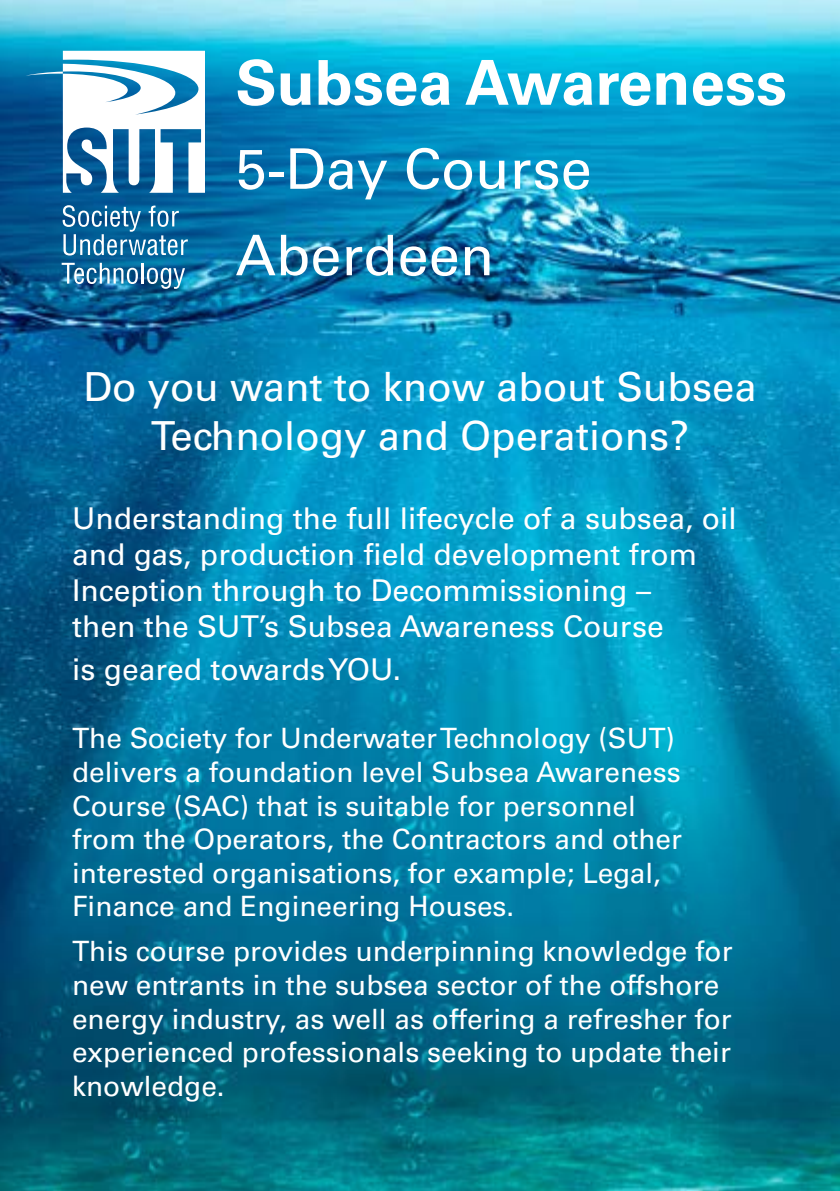
<style>
.page{position:relative;width:840px;height:1191px;background:#fff}
.page>*{position:absolute;margin:0;border:0;box-sizing:border-box;transform-origin:0 0}
.t1{font:700 62px "Univers LT";color:#fff}
.t2{font:56px/86.4px "Univers LT";color:#fff}
.t3{font:40px/48px "Univers LT";color:#fff;text-align:center}
.t4{font:30px/36px "Univers LT";color:#fff}
.t5{font:28px/33.6px "Univers LT";color:#fff}
</style>
<div class="page">
<img style="left:0;top:0;width:839px;height:1191px">
<svg style="left:63px;top:205px;width:125px;height:50px;background:#3c83ae"></svg>
<svg style="left:62px;top:263px;width:76px;height:21px"></svg>
<hr style="left:141px;top:263px;width:2px;height:20px;background:#fff">
<svg style="left:147px;top:268px;width:38px;height:21px"></svg>
<svg style="left:26px;top:51px;width:179px;height:142px"></svg>
<h1 class="t1" style="left:235px;top:47px;width:552px">Subsea Awareness</h1>
<h2 class="t2" style="left:235px;top:126px;width:357px">5-Day Course<br>Aberdeen</h2>
<h3 class="t3" style="left:83px;top:363px;width:674px">Do you want to know about Subsea<br>Technology and Operations?</h3>
<p class="t4" style="left:72px;top:500px;width:666px">Understanding the full lifecycle of a subsea, oil and gas, production field development from Inception through to Decommissioning –<br>then the SUT’s Subsea Awareness Course</p>
<p class="t4" style="left:72px;top:651px;width:330px">is geared towards YOU.</p>
<p class="t5" style="left:72px;top:722px;width:611px">The Society for Underwater Technology (SUT) delivers a foundation level Subsea Awareness Course (SAC) that is suitable for personnel from the Operators, the Contractors and other interested organisations, for example; Legal, Finance and Engineering Houses.</p>
<p class="t5" style="left:72px;top:934px;width:661px">This course provides underpinning knowledge for new entrants in the subsea sector of the offshore energy industry, as well as offering a refresher for experienced professionals seeking to update their knowledge.</p>
</div>
